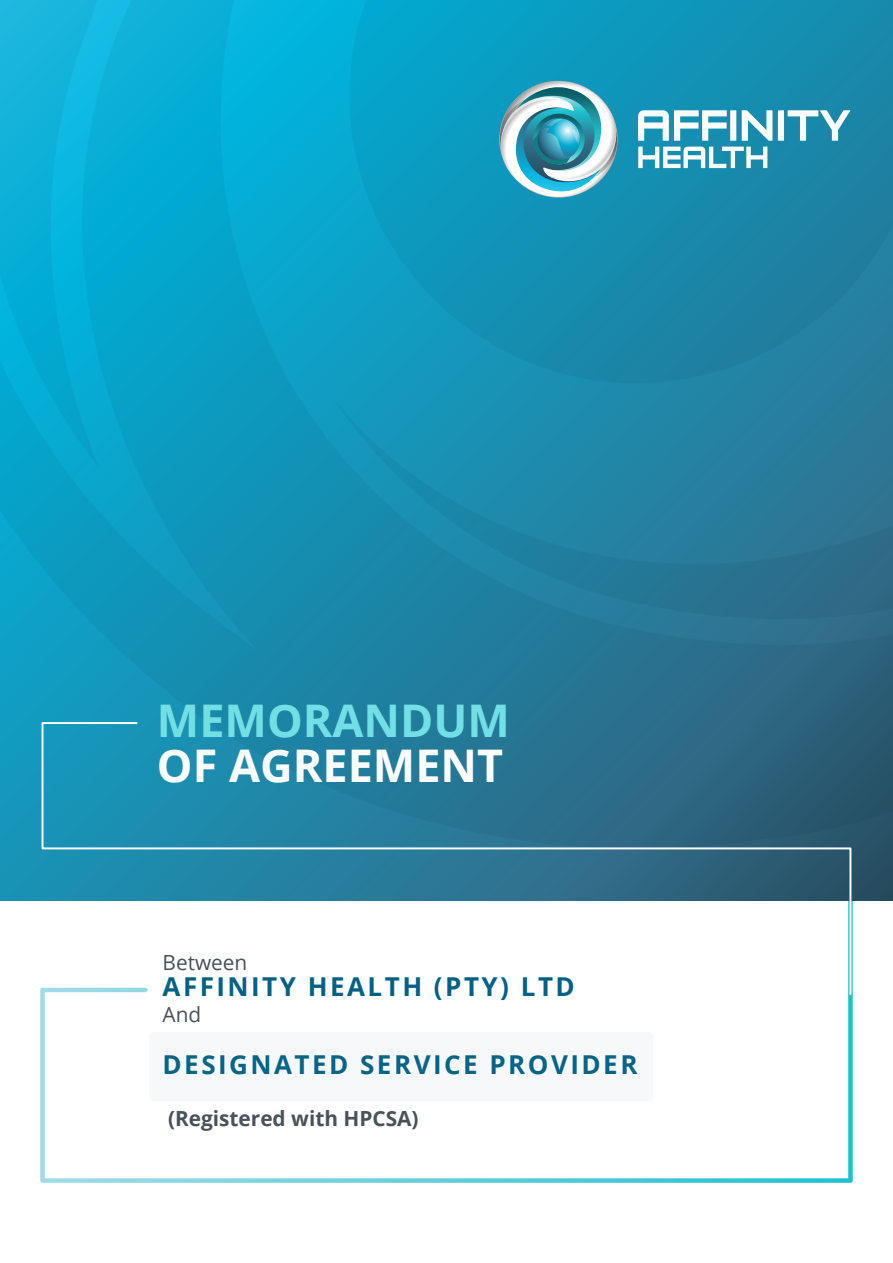
<style>
.page{position:relative;width:893px;height:1263px;background:#fff}
.page>*{position:absolute;margin:0;border:0;box-sizing:border-box;transform-origin:0 0}
.t1{font:700 45px "Open Sans";color:#fff}
.t2{font:700 45px "Open Sans";color:#72dfe5}
.t3{font:700 25.95px "Open Sans";letter-spacing:.095em;color:#006185}
.t4{font:700 20.85px "Open Sans";color:#48525a}
.t5{font:20.85px "Open Sans";color:#48525a}
</style>
<div class="page">
<svg style="left:40px;top:900px;width:813px;height:283px"></svg>
<img style="left:0;top:0;width:893px;height:848px">
<svg style="left:497px;top:79px;width:123px;height:121px"></svg>
<svg style="left:638px;top:110px;width:212px;height:58px"></svg>
<svg style="left:41px;top:721px;width:811px;height:275px"></svg>
<div style="left:149px;top:1032px;width:504px;height:69px;background:#f6f8fa;border-radius:4px"></div>
<h1 class="t2" style="left:157px;top:702px;width:354px">MEMORANDUM</h1>
<h1 class="t1" style="left:157px;top:747px;width:348px">OF AGREEMENT</h1>
<p class="t5" style="left:163px;top:954px;width:86px">Between</p>
<p class="t3" style="left:163px;top:976px;width:414px">AFFINITY HEALTH (PTY) LTD</p>
<p class="t5" style="left:163px;top:1006px;width:40px">And</p>
<p class="t3" style="left:163px;top:1054px;width:476px">DESIGNATED SERVICE PROVIDER</p>
<p class="t4" style="left:168px;top:1110px;width:252px">(Registered with HPCSA)</p>
</div>
